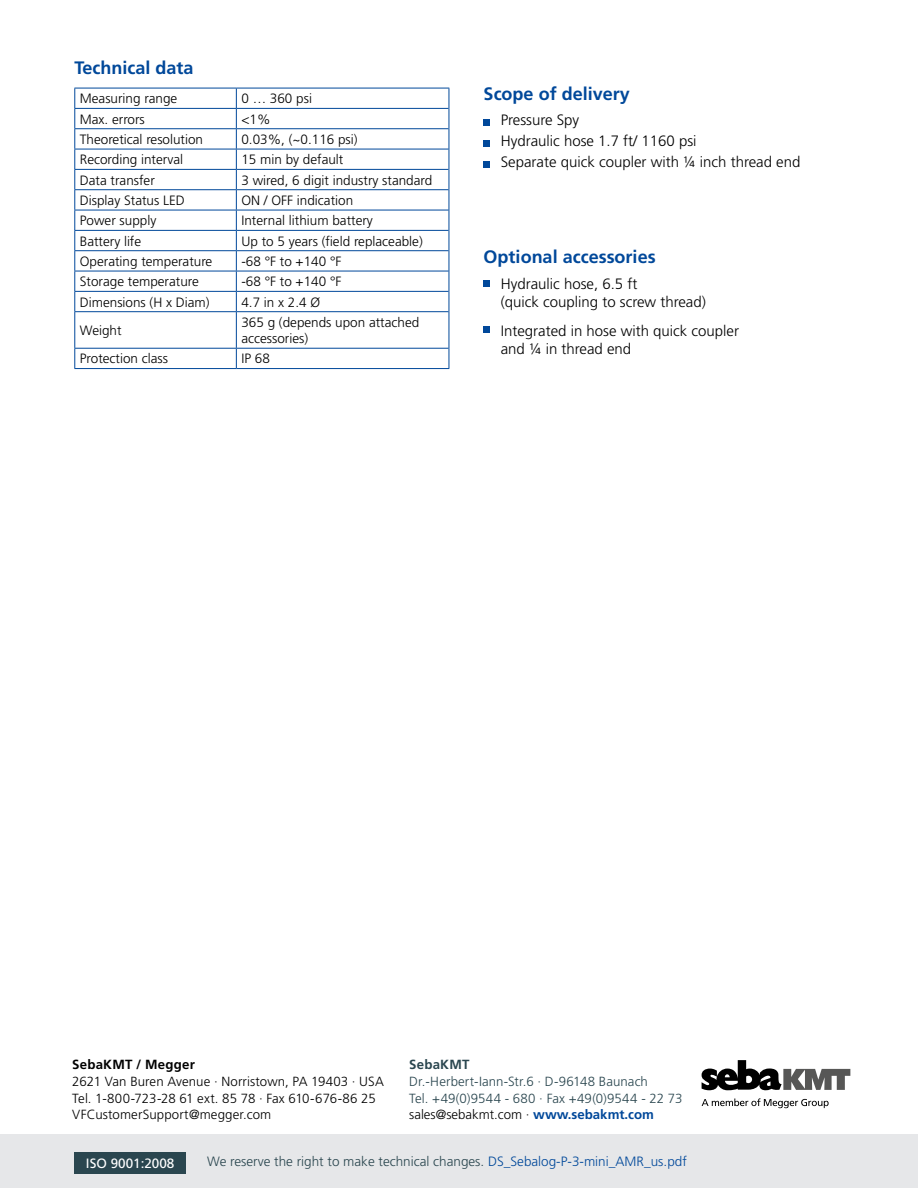
<style>
.page{position:relative;width:918px;height:1188px;background:#fff}
.page>*{position:absolute;margin:0;border:0;box-sizing:border-box;transform-origin:0 0}
.t1{font:700 18px "Frutiger LT Pro";color:#00489a}
.t2{font:300 15px/21px "Frutiger LT Pro";color:#000}
.t3{font:300 13.5px/16.2px "Frutiger LT Pro";color:#000}
.t4{font:300 13.5px "Frutiger LT Pro";color:#2a464f}
.t5{font:13.5px "Frutiger LT Pro";color:#fff}
.t6{font:300 13.2px/16.5px "Frutiger LT Pro";letter-spacing:.005em;color:#000}
.t7{font:300 13.2px/16.5px "Frutiger LT Pro";letter-spacing:.005em;color:#2a464f}
.t8{font:700 13.2px "Frutiger LT Pro";letter-spacing:.015em;color:#000}
.t9{font:700 13.2px "Frutiger LT Pro";letter-spacing:.015em;color:#2a464f}
.s1{color:#000}
.s2{font-weight:700;color:#00489a}
.s3{color:#00489a}
</style>
<div class="page">
<svg style="left:75px;top:89px;width:161px;height:279px"></svg>
<svg style="left:237px;top:89px;width:212px;height:279px"></svg>
<svg style="left:236px;top:89px;width:1px;height:222px"></svg>
<hr style="left:236px;top:312px;width:1px;height:36px;background:#00489a">
<svg style="left:236px;top:349px;width:1px;height:19px"></svg>
<hr style="left:74px;top:88px;width:162px;height:1px;background:#00489a">
<hr style="left:236px;top:88px;width:213px;height:1px;background:#00489a">
<hr style="left:74px;top:108px;width:162px;height:1px;background:#00489a">
<hr style="left:236px;top:108px;width:213px;height:1px;background:#00489a">
<hr style="left:74px;top:128px;width:162px;height:1px;background:#00489a">
<hr style="left:236px;top:128px;width:213px;height:1px;background:#00489a">
<hr style="left:74px;top:149px;width:162px;height:1px;background:#00489a">
<hr style="left:236px;top:149px;width:213px;height:1px;background:#00489a">
<hr style="left:74px;top:169px;width:162px;height:1px;background:#00489a">
<hr style="left:236px;top:169px;width:213px;height:1px;background:#00489a">
<hr style="left:74px;top:189px;width:162px;height:1px;background:#00489a">
<hr style="left:236px;top:189px;width:213px;height:1px;background:#00489a">
<hr style="left:74px;top:210px;width:162px;height:1px;background:#00489a">
<hr style="left:236px;top:210px;width:213px;height:1px;background:#00489a">
<hr style="left:74px;top:230px;width:162px;height:1px;background:#00489a">
<hr style="left:236px;top:230px;width:213px;height:1px;background:#00489a">
<hr style="left:74px;top:250px;width:162px;height:1px;background:#00489a">
<hr style="left:236px;top:250px;width:213px;height:1px;background:#00489a">
<hr style="left:74px;top:271px;width:162px;height:1px;background:#00489a">
<hr style="left:236px;top:271px;width:213px;height:1px;background:#00489a">
<hr style="left:74px;top:291px;width:162px;height:1px;background:#00489a">
<svg style="left:74px;top:88px;width:1px;height:223px"></svg>
<hr style="left:236px;top:291px;width:213px;height:1px;background:#00489a">
<hr style="left:74px;top:311px;width:162px;height:1px;background:#00489a">
<hr style="left:74px;top:312px;width:1px;height:36px;background:#00489a">
<hr style="left:236px;top:311px;width:213px;height:1px;background:#00489a">
<hr style="left:74px;top:348px;width:162px;height:1px;background:#00489a">
<svg style="left:74px;top:349px;width:1px;height:19px"></svg>
<hr style="left:236px;top:348px;width:213px;height:1px;background:#00489a">
<hr style="left:74px;top:368px;width:162px;height:1px;background:#00489a">
<hr style="left:236px;top:368px;width:213px;height:1px;background:#00489a">
<svg style="left:449px;top:88px;width:1px;height:224px"></svg>
<hr style="left:449px;top:312px;width:1px;height:36px;background:#00489a">
<svg style="left:449px;top:348px;width:1px;height:20px"></svg>
<div style="left:0;top:1135px;width:918px;height:53px;background:#e6e7e9"></div>
<div style="left:74px;top:1152px;width:112px;height:21px;background:#2a464f"></div>
<svg style="left:702px;top:1060px;width:148px;height:31px"></svg>
<svg style="left:702px;top:1098px;width:127px;height:10px"></svg>
<svg style="left:484px;top:119px;width:6px;height:6px"></svg>
<svg style="left:484px;top:140px;width:6px;height:6px"></svg>
<svg style="left:484px;top:161px;width:6px;height:6px"></svg>
<svg style="left:484px;top:280px;width:6px;height:6px"></svg>
<svg style="left:484px;top:327px;width:6px;height:6px"></svg>
<h1 class="t1" style="left:74px;top:57px;width:121px">Technical data</h1>
<p class="t3" style="left:80px;top:91px;width:99px">Measuring range</p>
<p class="t3" style="left:241px;top:91px;width:72px">0 … 360 psi</p>
<p class="t3" style="left:80px;top:111px;width:67px">Max. errors</p>
<p class="t3" style="left:241px;top:111px;width:31px">&lt;1%</p>
<p class="t3" style="left:80px;top:131px;width:125px">Theoretical resolution</p>
<p class="t3" style="left:241px;top:131px;width:118px">0.03%, (~0.116 psi)</p>
<p class="t3" style="left:80px;top:152px;width:105px">Recording interval</p>
<p class="t3" style="left:241px;top:152px;width:104px">15 min by default</p>
<p class="t3" style="left:80px;top:172px;width:76px">Data transfer</p>
<p class="t3" style="left:241px;top:172px;width:192px">3 wired, 6 digit industry standard</p>
<p class="t3" style="left:80px;top:192px;width:107px">Display Status LED</p>
<p class="t3" style="left:241px;top:192px;width:113px">ON / OFF indication</p>
<p class="t3" style="left:80px;top:213px;width:78px">Power supply</p>
<p class="t3" style="left:241px;top:213px;width:133px">Internal lithium battery</p>
<p class="t3" style="left:80px;top:233px;width:63px">Battery life</p>
<p class="t3" style="left:241px;top:233px;width:183px">Up to 5 years (field replaceable)</p>
<p class="t3" style="left:80px;top:253px;width:134px">Operating temperature</p>
<p class="t3" style="left:241px;top:253px;width:101px">-68 °F to +140 °F</p>
<p class="t3" style="left:80px;top:274px;width:121px">Storage temperature</p>
<p class="t3" style="left:241px;top:274px;width:101px">-68 °F to +140 °F</p>
<p class="t3" style="left:80px;top:294px;width:131px">Dimensions (H x Diam)</p>
<p class="t3" style="left:241px;top:294px;width:80px">4.7 in x 2.4 Ø</p>
<p class="t3" style="left:80px;top:322px;width:43px">Weight</p>
<p class="t3" style="left:241px;top:314px;width:179px">365 g (depends upon attached accessories)</p>
<p class="t3" style="left:80px;top:351px;width:90px">Protection class</p>
<p class="t3" style="left:241px;top:351px;width:30px">IP 68</p>
<h1 class="t1" style="left:484px;top:83px;width:148px">Scope of delivery</h1>
<p class="t2" style="left:501px;top:110px;width:301px">Pressure Spy<br>Hydraulic hose 1.7 ft/ 1160 psi<br>Separate quick coupler with ¼ inch thread end</p>
<h1 class="t1" style="left:484px;top:246px;width:174px">Optional accessories</h1>
<p class="t2" style="left:501px;top:275px;width:207px;line-height:18px">Hydraulic hose, 6.5 ft<br>(quick coupling to screw thread)</p>
<p class="t2" style="left:501px;top:322px;width:240px;line-height:18px">Integrated in hose with quick coupler and ¼ in thread end</p>
<p class="t8" style="left:72px;top:1057px;width:124px">SebaKMT / Megger</p>
<p class="t6" style="left:72px;top:1073px;width:313px">2621 Van Buren Avenue · Norristown, PA 19403 · USA<br>Tel. 1-800-723-28 61 ext. 85 78 · Fax 610-676-86 25<br>VFCustomerSupport@megger.com</p>
<p class="t9" style="left:409px;top:1057px;width:62px">SebaKMT</p>
<p class="t7" style="left:409px;top:1073px;width:275px">Dr.-Herbert-Iann-Str.6 · D-96148 Baunach<br>Tel. +49(0)9544 - 680 · Fax +49(0)9544 - 22 73 <span class="s1">sales@sebakmt.com ·</span> <span class="s2">www.sebakmt.com</span></p>
<p class="t5" style="left:86px;top:1155px;width:90px">ISO 9001:2008</p>
<p class="t4" style="left:207px;top:1154px;width:481px">We reserve the right to make technical changes. <span class="s3">DS_Sebalog-P-3-mini_AMR_us.pdf</span></p>
</div>
